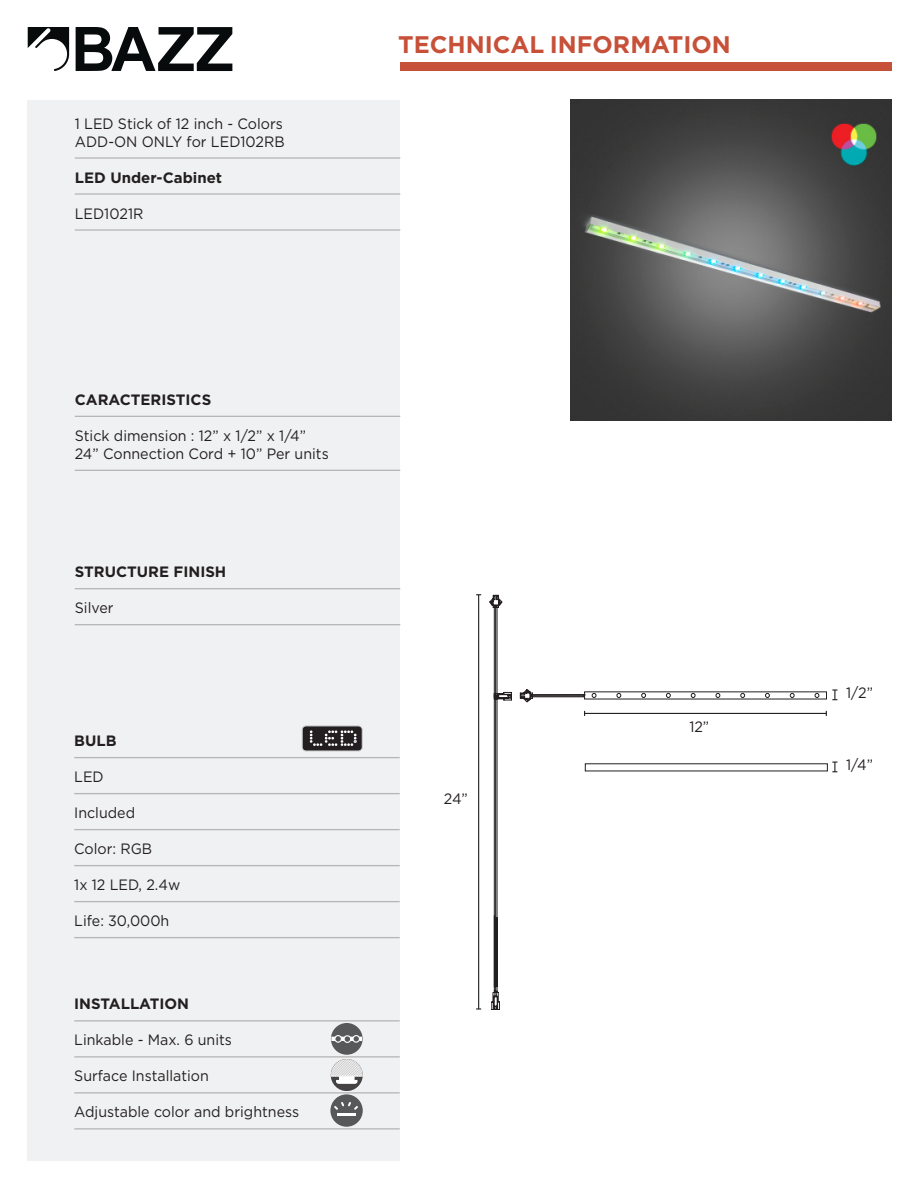
<style>
.page{position:relative;width:918px;height:1188px;background:#fff}
.page>*{position:absolute;margin:0;border:0;box-sizing:border-box;transform-origin:0 0}
.fiches_techniques{font:700 24px "Gotham HTF";color:#c75039}
.Book_10pt_une_ligne{font:15px "Gotham HTF";color:#231f20;scale:.95 1}
.Book_10pt_deux_ligne{font:15px/18px "Gotham HTF";color:#231f20;scale:.95 1}
.Bold_10pt{font:700 15px "Gotham HTF";color:#231f20}
.Book_10pt_Fini_Abat{font:700 15px "Gotham HTF";color:#231f20}
.Cotation{font:15px "Gotham HTF";color:#231f20;scale:.95 1}
</style>
<div class="page">
<div style="left:27px;top:100px;width:373px;height:1061px;background:#f0f1f2"></div>
<div style="left:400px;top:63px;width:491px;height:8px;background:#c75039"></div>
<svg style="left:28px;top:27px;width:41px;height:44px"></svg>
<svg style="left:76px;top:27px;width:156px;height:44px"></svg>
<hr style="left:75px;top:416px;width:325px;height:1px;background:#b7b6b7">
<hr style="left:75px;top:470px;width:325px;height:1px;background:#b7b6b7">
<hr style="left:75px;top:588px;width:325px;height:1px;background:#b7b6b7">
<hr style="left:75px;top:624px;width:325px;height:1px;background:#b7b6b7">
<hr style="left:75px;top:157px;width:325px;height:2px;background:#b7b6b7">
<hr style="left:75px;top:193px;width:325px;height:2px;background:#b7b6b7">
<hr style="left:75px;top:229px;width:325px;height:2px;background:#b7b6b7">
<hr style="left:74px;top:757px;width:326px;height:1px;background:#b7b6b7">
<hr style="left:74px;top:793px;width:326px;height:1px;background:#b7b6b7">
<hr style="left:74px;top:829px;width:326px;height:1px;background:#b7b6b7">
<hr style="left:74px;top:865px;width:326px;height:1px;background:#b7b6b7">
<hr style="left:74px;top:901px;width:326px;height:1px;background:#b7b6b7">
<hr style="left:74px;top:937px;width:326px;height:1px;background:#b7b6b7">
<hr style="left:74px;top:1020px;width:326px;height:2px;background:#b7b6b7">
<hr style="left:74px;top:1056px;width:326px;height:2px;background:#b7b6b7">
<hr style="left:74px;top:1092px;width:326px;height:2px;background:#b7b6b7">
<hr style="left:74px;top:1128px;width:326px;height:2px;background:#b7b6b7">
<div style="left:302px;top:726px;width:60px;height:25px;background:#231f20;border-radius:4px"></div>
<div style="left:302px;top:725px;width:61px;height:27px;border:1px solid #cfd0d2;border-radius:4px"></div>
<svg style="left:310px;top:730px;width:47px;height:16px"></svg>
<div style="left:331px;top:1023px;width:32px;height:32px;background:#57585a;border-radius:50%"></div>
<hr style="left:331px;top:1037px;width:31px;height:4px;background:#fff">
<div style="left:344px;top:1036px;width:7px;height:6px;background:#57585a;border-radius:50%"></div>
<div style="left:344px;top:1035px;width:7px;height:8px;border:1px solid #fff;border-radius:50%"></div>
<svg style="left:336px;top:1037px;width:4px;height:4px"></svg>
<div style="left:334px;top:1035px;width:8px;height:8px;border:1px solid #fff;border-radius:50%"></div>
<div style="left:353px;top:1036px;width:7px;height:6px;background:#57585a;border-radius:50%"></div>
<div style="left:352px;top:1035px;width:8px;height:8px;border:1px solid #fff;border-radius:50%"></div>
<div style="left:331px;top:1059px;width:32px;height:32px;background:#444243;border-radius:50%"></div>
<svg style="left:331px;top:1059px;width:32px;height:25px"></svg>
<hr style="left:331px;top:1076px;width:32px;height:1px;background:#fff">
<img style="left:570px;top:100px;width:321px;height:320px">
<div style="left:330px;top:1094px;width:33px;height:33px;background:#57585a;border-radius:50%"></div>
<hr style="left:337px;top:1113px;width:18px;height:3px;background:#fff">
<svg style="left:334px;top:1102px;width:24px;height:8px"></svg>
<hr style="left:585px;top:713px;width:241px;height:1px;background:#231f20">
<hr style="left:478px;top:595px;width:1px;height:414px;background:#231f20">
<svg style="left:489px;top:595px;width:23px;height:415px"></svg>
<svg style="left:520px;top:689px;width:66px;height:14px"></svg>
<svg style="left:832px;top:689px;width:5px;height:11px"></svg>
<svg style="left:832px;top:762px;width:5px;height:10px"></svg>
<svg style="left:592px;top:693px;width:4px;height:5px"></svg>
<svg style="left:617px;top:693px;width:4px;height:5px"></svg>
<svg style="left:641px;top:693px;width:5px;height:5px"></svg>
<svg style="left:666px;top:693px;width:5px;height:5px"></svg>
<svg style="left:691px;top:693px;width:4px;height:5px"></svg>
<svg style="left:716px;top:693px;width:4px;height:5px"></svg>
<svg style="left:741px;top:693px;width:4px;height:5px"></svg>
<svg style="left:765px;top:693px;width:5px;height:5px"></svg>
<svg style="left:790px;top:693px;width:4px;height:5px"></svg>
<svg style="left:815px;top:693px;width:4px;height:5px"></svg>
<p class="Book_10pt_deux_ligne" style="left:75px;top:114px;width:222px">1 LED Stick of 12 inch - Colors<br>ADD-ON ONLY for LED102RB</p>
<p class="Bold_10pt" style="left:75px;top:169px;width:149px">LED Under-Cabinet</p>
<p class="Book_10pt_une_ligne" style="left:75px;top:205px;width:74px">LED1021R</p>
<p class="Bold_10pt" style="left:75px;top:391px;width:138px">CARACTERISTICS</p>
<p class="Book_10pt_deux_ligne" style="left:75px;top:426px;width:269px">Stick dimension : 12” x 1/2” x 1/4”<br>24” Connection Cord + 10” Per units</p>
<p class="Book_10pt_Fini_Abat" style="left:75px;top:563px;width:153px">STRUCTURE FINISH</p>
<p class="Book_10pt_deux_ligne" style="left:75px;top:599px;width:42px">Silver</p>
<p class="Bold_10pt" style="left:74px;top:732px;width:44px">BULB</p>
<p class="Book_10pt_une_ligne" style="left:74px;top:769px;width:33px">LED</p>
<p class="Book_10pt_une_ligne" style="left:74px;top:805px;width:66px">Included</p>
<p class="Book_10pt_une_ligne" style="left:74px;top:841px;width:84px">Color: RGB</p>
<p class="Book_10pt_une_ligne" style="left:74px;top:877px;width:113px">1x 12 LED, 2.4w</p>
<p class="Book_10pt_une_ligne" style="left:74px;top:913px;width:102px">Life: 30,000h</p>
<p class="Bold_10pt" style="left:74px;top:995px;width:116px">INSTALLATION</p>
<p class="Book_10pt_une_ligne" style="left:74px;top:1032px;width:168px">Linkable - Max. 6 units</p>
<p class="Book_10pt_une_ligne" style="left:74px;top:1068px;width:143px">Surface Installation</p>
<p class="Book_10pt_une_ligne" style="left:74px;top:1104px;width:238px">Adjustable color and brightness</p>
<p class="fiches_techniques" style="left:398px;top:31px;width:334px">TECHNICAL INFORMATION</p>
<p class="Cotation" style="left:444px;top:791px;width:27px">24”</p>
<p class="Cotation" style="left:689px;top:718px;width:23px">12”</p>
<p class="Cotation" style="left:846px;top:685px;width:30px">1/2”</p>
<p class="Cotation" style="left:846px;top:757px;width:30px">1/4”</p>
</div>
